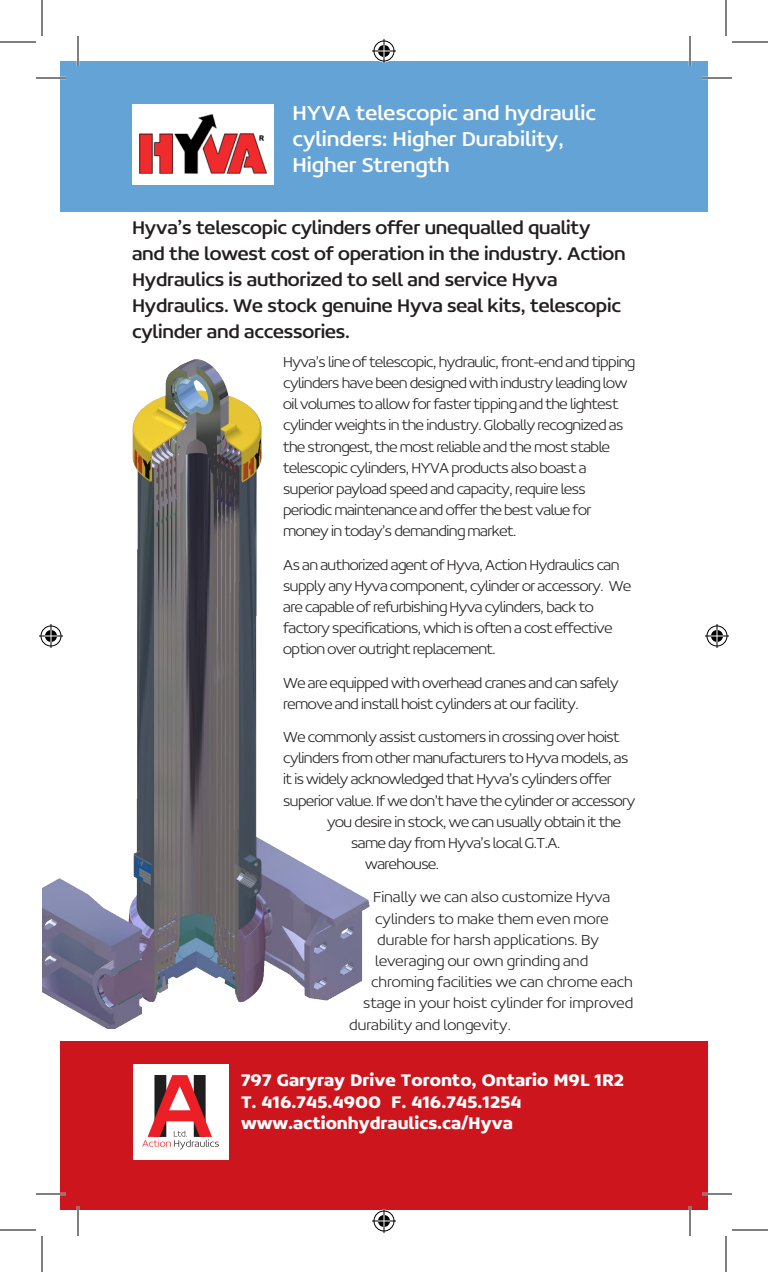
<style>
.page{position:relative;width:768px;height:1272px;background:#fff}
.page>*{position:absolute;margin:0;border:0;box-sizing:border-box;transform-origin:0 0}
.concord_10pt_regular{font:22px/26px "Concord";color:#fff}
.concord_10pt_text{font:20px/26px "Concord";letter-spacing:-.01em;color:#231f20}
.concord_10pt_regular-2{font:700 18px "Concord";color:#fff}
.concord_10pt_text-2{font:200 16px/21.2px "Concord";letter-spacing:-.03em;color:#231f20}
.concord_10pt_text-3{font:200 16px "Concord";color:#231f20}
</style>
<div class="page">
<div style="left:60px;top:61px;width:648px;height:151px;background:#64a3d5"></div>
<div style="left:60px;top:1041px;width:648px;height:169px;background:#cd151d"></div>
<div style="left:133px;top:1064px;width:96px;height:96px;background:#fff"></div>
<svg style="left:142px;top:1075px;width:77px;height:74px"></svg>
<div style="left:132px;top:104px;width:142px;height:81px;background:#fff"></div>
<img style="left:139px;top:114px;width:128px;height:60px">
<img style="left:42px;top:359px;width:328px;height:670px">
<hr style="left:36px;top:77px;width:30px;height:2px;background:#fff">
<hr style="left:702px;top:77px;width:30px;height:2px;background:#fff">
<hr style="left:36px;top:1193px;width:30px;height:2px;background:#fff">
<hr style="left:702px;top:1193px;width:30px;height:2px;background:#fff">
<hr style="left:77px;top:36px;width:2px;height:30px;background:#fff">
<hr style="left:77px;top:1206px;width:2px;height:30px;background:#fff">
<hr style="left:689px;top:36px;width:2px;height:30px;background:#fff">
<hr style="left:689px;top:1206px;width:2px;height:30px;background:#fff">
<hr style="left:36px;top:78px;width:30px;height:1px;background:#000">
<hr style="left:702px;top:78px;width:30px;height:1px;background:#000">
<hr style="left:36px;top:1194px;width:30px;height:1px;background:#000">
<hr style="left:702px;top:1194px;width:30px;height:1px;background:#000">
<hr style="left:78px;top:36px;width:1px;height:30px;background:#000">
<hr style="left:78px;top:1206px;width:1px;height:30px;background:#000">
<hr style="left:690px;top:36px;width:1px;height:30px;background:#000">
<hr style="left:690px;top:1206px;width:1px;height:30px;background:#000">
<hr style="left:0;top:42px;width:36px;height:1px;background:#000">
<hr style="left:732px;top:42px;width:36px;height:1px;background:#000">
<hr style="left:0;top:1230px;width:36px;height:1px;background:#000">
<hr style="left:732px;top:1230px;width:36px;height:1px;background:#000">
<hr style="left:42px;top:0;width:1px;height:36px;background:#000">
<hr style="left:42px;top:1236px;width:1px;height:36px;background:#000">
<hr style="left:726px;top:0;width:1px;height:36px;background:#000">
<hr style="left:726px;top:1236px;width:1px;height:36px;background:#000">
<svg style="left:372px;top:39px;width:24px;height:24px"></svg>
<svg style="left:372px;top:1209px;width:24px;height:24px"></svg>
<svg style="left:39px;top:624px;width:24px;height:24px"></svg>
<svg style="left:705px;top:624px;width:24px;height:24px"></svg>
<p class="concord_10pt_regular" style="left:293px;top:100px;width:305px">HYVA telescopic and hydraulic cylinders: Higher Durability,<br>Higher Strength</p>
<p class="concord_10pt_text" style="left:132px;top:214px;width:495px">Hyva’s telescopic cylinders offer unequalled quality and the lowest cost of operation in the industry. Action Hydraulics is authorized to sell and service Hyva Hydraulics. We stock genuine Hyva seal kits, telescopic cylinder and accessories.</p>
<p class="concord_10pt_text-2" style="left:283px;top:351px;width:354px">Hyva’s line of telescopic, hydraulic, front-end and tipping cylinders have been designed with industry leading low oil volumes to allow for faster tipping and the lightest cylinder weights in the industry. Globally recognized as the strongest, the most reliable and the most stable telescopic cylinders, HYVA products also boast a superior payload speed and capacity, require less periodic maintenance and offer the best value for money in today’s demanding market.</p>
<p class="concord_10pt_text-2" style="left:283px;top:554px;width:350px">As an authorized agent of Hyva, Action Hydraulics can supply any Hyva component, cylinder or accessory. We are capable of refurbishing Hyva cylinders, back to factory specifications, which is often a cost effective option over outright replacement.</p>
<p class="concord_10pt_text-2" style="left:283px;top:672px;width:337px">We are equipped with overhead cranes and can safely remove and install hoist cylinders at our facility.</p>
<p class="concord_10pt_text-2" style="left:283px;top:726px;width:338px">We commonly assist customers in crossing over hoist</p>
<p class="concord_10pt_text-2" style="left:283px;top:747px;width:347px">cylinders from other manufacturers to Hyva models, as</p>
<p class="concord_10pt_text-2" style="left:283px;top:768px;width:330px">it is widely acknowledged that Hyva’s cylinders offer</p>
<p class="concord_10pt_text-2" style="left:283px;top:790px;width:353px">superior value. If we don’t have the cylinder or accessory</p>
<p class="concord_10pt_text-2" style="left:327px;top:811px;width:295px">you desire in stock, we can usually obtain it the</p>
<p class="concord_10pt_text-2" style="left:351px;top:832px;width:211px">same day from Hyva’s local G.T.A.</p>
<p class="concord_10pt_text-2" style="left:365px;top:853px;width:75px">warehouse.</p>
<p class="concord_10pt_text-3" style="left:373px;top:888px;width:239px">Finally we can also customize Hyva</p>
<p class="concord_10pt_text-3" style="left:375px;top:909px;width:235px">cylinders to make them even more</p>
<p class="concord_10pt_text-3" style="left:377px;top:930px;width:223px">durable for harsh applications. By</p>
<p class="concord_10pt_text-3" style="left:375px;top:951px;width:215px">leveraging our own grinding and</p>
<p class="concord_10pt_text-3" style="left:371px;top:972px;width:263px">chroming facilities we can chrome each</p>
<p class="concord_10pt_text-3" style="left:363px;top:994px;width:272px">stage in your hoist cylinder for improved</p>
<p class="concord_10pt_text-3" style="left:349px;top:1015px;width:163px">durability and longevity.</p>
<p class="concord_10pt_regular-2" style="left:241px;top:1069px;width:385px">797 Garyray Drive Toronto, Ontario M9L 1R2</p>
<p class="concord_10pt_regular-2" style="left:241px;top:1091px;width:282px">T. 416.745.4900 F. 416.745.1254</p>
<p class="concord_10pt_regular-2" style="left:241px;top:1112px;width:273px">www.actionhydraulics.ca/Hyva</p>
</div>
